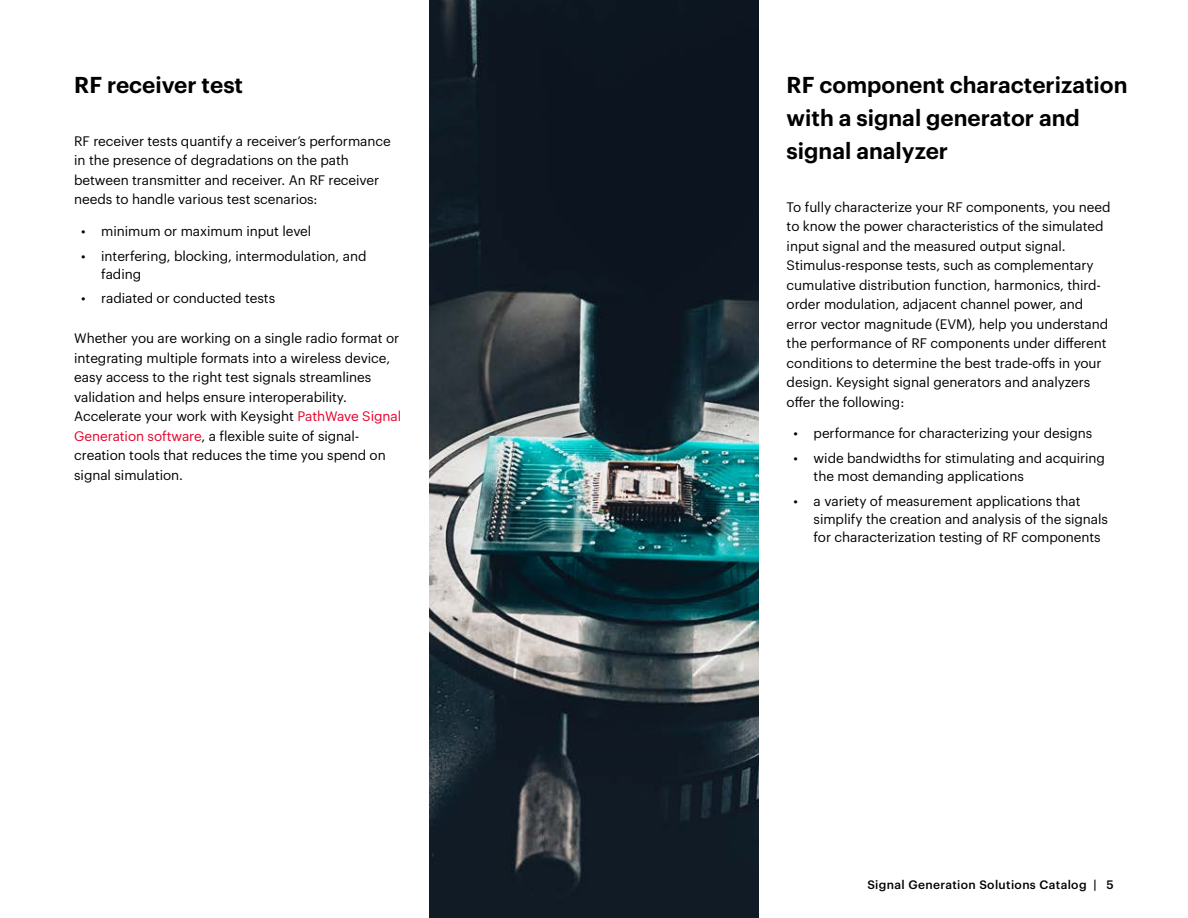
<style>
.page{position:relative;width:1188px;height:918px;background:#fff}
.page>*{position:absolute;margin:0;border:0;box-sizing:border-box;transform-origin:0 0}
.t1{font:600 22.5px/33px "Graphik LC";color:#000}
.t2{font:13.5px/19.5px "Graphik LC";letter-spacing:-.005em;color:#000}
.t3{font:500 12px "Graphik LC";letter-spacing:.03em;color:#000}
.s1{color:#e90029}
</style>
<div class="page">
<img style="left:430px;top:0;width:328px;height:918px">
<h1 class="t1" style="left:74px;top:66px;width:170px">RF receiver test</h1>
<p class="t2" style="left:74px;top:130px;width:318px">RF receiver tests quantify a receiver’s performance in the presence of degradations on the path between transmitter and receiver. An RF receiver needs to handle various test scenarios:</p>
<p class="t2" style="left:81px;top:220px;width:232px">• minimum or maximum input level</p>
<p class="t2" style="left:101px;top:246px;width:267px;line-height:18px;text-indent:-20px">• interfering, blocking, intermodulation, and fading</p>
<p class="t2" style="left:81px;top:288px;width:196px">• radiated or conducted tests</p>
<p class="t2" style="left:74px;top:327px;width:328px">Whether you are working on a single radio format or integrating multiple formats into a wireless device, easy access to the right test signals streamlines validation and helps ensure interoperability.<br>Accelerate your work with Keysight <span class="s1">PathWave Signal Generation software</span>, a flexible suite of signal&shy;creation tools that reduces the time you spend on signal simulation.</p>
<h1 class="t1" style="left:787px;top:66px;width:343px">RF component characterization with a signal generator and signal analyzer</h1>
<p class="t2" style="left:787px;top:196px;width:326px">To fully characterize your RF components, you need to know the power characteristics of the simulated input signal and the measured output signal.<br>Stimulus-response tests, such as complementary cumulative distribution function, harmonics, third&shy;order modulation, adjacent channel power, and error vector magnitude (EVM), help you understand the performance of RF components under different conditions to determine the best trade-offs in your design. Keysight signal generators and analyzers offer the following:</p>
<p class="t2" style="left:793px;top:423px;width:301px">• performance for characterizing your designs</p>
<p class="t2" style="left:814px;top:448px;width:293px;line-height:18px;text-indent:-20px">• wide bandwidths for stimulating and acquiring the most demanding applications</p>
<p class="t2" style="left:814px;top:491px;width:296px;line-height:18px;text-indent:-20px">• a variety of measurement applications that simplify the creation and analysis of the signals for characterization testing of RF components</p>
<p class="t3" style="left:867px;top:876px;width:248px">Signal Generation Solutions Catalog | 5</p>
</div>
